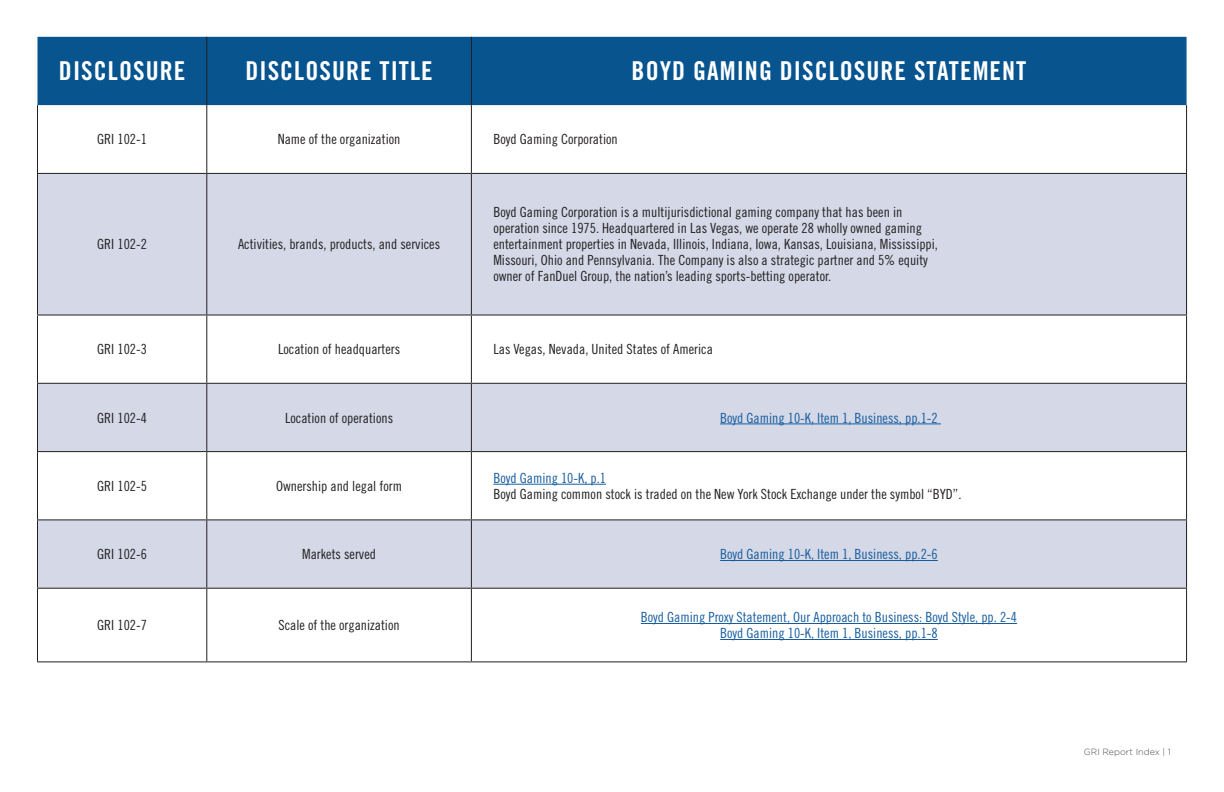
<style>
.page{position:relative;width:1224px;height:792px;background:#fff}
.page>*{position:absolute;margin:0;border:0;box-sizing:border-box;transform-origin:0 0}
.t1{font:26px "Trade Gothic LT Std Bd Cn 20";letter-spacing:.04em;color:#fff}
.t2{font:14px/16px "Trade Gothic LT Std Cn 18";color:#231f20}
.t3{font:14px/16px "Trade Gothic LT Std Cn 18";color:#175d9e;text-align:center}
.t4{font:300 9px "Gotham";color:#4c4c4c}
</style>
<div class="page">
<div style="left:38px;top:37px;width:1149px;height:68px;background:#07548f"></div>
<svg style="left:38px;top:174px;width:1148px;height:414px;fill:#d4d8e7"></svg>
<hr style="left:206px;top:37px;width:1px;height:68px;background:#231f20">
<hr style="left:471px;top:37px;width:1px;height:68px;background:#231f20">
<hr style="left:37px;top:105px;width:1px;height:68px;background:#231f20">
<hr style="left:206px;top:105px;width:1px;height:68px;background:#231f20">
<hr style="left:471px;top:105px;width:1px;height:68px;background:#231f20">
<hr style="left:1186px;top:105px;width:1px;height:68px;background:#231f20">
<hr style="left:37px;top:173px;width:170px;height:1px;background:#231f20">
<hr style="left:37px;top:174px;width:1px;height:140px;background:#231f20">
<hr style="left:207px;top:173px;width:264px;height:1px;background:#231f20">
<hr style="left:206px;top:174px;width:1px;height:140px;background:#231f20">
<hr style="left:471px;top:173px;width:716px;height:1px;background:#231f20">
<hr style="left:471px;top:174px;width:1px;height:140px;background:#231f20">
<hr style="left:1186px;top:174px;width:1px;height:140px;background:#231f20">
<hr style="left:37px;top:314px;width:170px;height:2px;background:#231f20">
<hr style="left:37px;top:315px;width:1px;height:68px;background:#231f20">
<hr style="left:207px;top:314px;width:264px;height:2px;background:#231f20">
<hr style="left:206px;top:315px;width:1px;height:68px;background:#231f20">
<hr style="left:471px;top:314px;width:716px;height:2px;background:#231f20">
<hr style="left:471px;top:315px;width:1px;height:68px;background:#231f20">
<hr style="left:1186px;top:315px;width:1px;height:68px;background:#231f20">
<hr style="left:37px;top:452px;width:1px;height:67px;background:#231f20">
<hr style="left:206px;top:452px;width:1px;height:67px;background:#231f20">
<hr style="left:471px;top:452px;width:1px;height:67px;background:#231f20">
<hr style="left:1186px;top:452px;width:1px;height:67px;background:#231f20">
<hr style="left:37px;top:589px;width:1px;height:72px;background:#231f20">
<hr style="left:206px;top:589px;width:1px;height:72px;background:#231f20">
<hr style="left:471px;top:589px;width:1px;height:72px;background:#231f20">
<hr style="left:1186px;top:589px;width:1px;height:72px;background:#231f20">
<hr style="left:37px;top:383px;width:170px;height:1px;background:#231f20">
<hr style="left:37px;top:384px;width:1px;height:67px;background:#231f20">
<hr style="left:37px;top:451px;width:170px;height:1px;background:#231f20">
<hr style="left:207px;top:383px;width:264px;height:1px;background:#231f20">
<hr style="left:206px;top:384px;width:1px;height:67px;background:#231f20">
<hr style="left:207px;top:451px;width:264px;height:1px;background:#231f20">
<hr style="left:471px;top:383px;width:716px;height:1px;background:#231f20">
<hr style="left:471px;top:384px;width:1px;height:67px;background:#231f20">
<hr style="left:1186px;top:384px;width:1px;height:67px;background:#231f20">
<hr style="left:471px;top:451px;width:716px;height:1px;background:#231f20">
<hr style="left:37px;top:519px;width:170px;height:1px;background:#231f20">
<hr style="left:37px;top:520px;width:1px;height:68px;background:#231f20">
<hr style="left:37px;top:588px;width:170px;height:1px;background:#231f20">
<hr style="left:207px;top:519px;width:264px;height:1px;background:#231f20">
<hr style="left:206px;top:520px;width:1px;height:68px;background:#231f20">
<hr style="left:207px;top:588px;width:264px;height:1px;background:#231f20">
<hr style="left:471px;top:519px;width:716px;height:1px;background:#231f20">
<hr style="left:471px;top:520px;width:1px;height:68px;background:#231f20">
<hr style="left:1186px;top:520px;width:1px;height:68px;background:#231f20">
<hr style="left:471px;top:588px;width:716px;height:1px;background:#231f20">
<hr style="left:37px;top:661px;width:170px;height:1px;background:#231f20">
<hr style="left:207px;top:661px;width:264px;height:1px;background:#231f20">
<hr style="left:471px;top:661px;width:716px;height:1px;background:#231f20">
<hr style="left:720px;top:424px;width:221px;height:1px;background:#175d9e">
<hr style="left:493px;top:484px;width:113px;height:1px;background:#175d9e">
<hr style="left:720px;top:560px;width:218px;height:1px;background:#175d9e">
<hr style="left:641px;top:623px;width:376px;height:1px;background:#175d9e">
<hr style="left:720px;top:639px;width:218px;height:1px;background:#175d9e">
<h1 class="t1" style="left:59px;top:55px;width:128px">DISCLOSURE</h1>
<h1 class="t1" style="left:245px;top:55px;width:189px">DISCLOSURE TITLE</h1>
<h1 class="t1" style="left:632px;top:55px;width:396px">BOYD GAMING DISCLOSURE STATEMENT</h1>
<p class="t2" style="left:97px;top:131px;width:51px">GRI 102-1</p>
<p class="t2" style="left:278px;top:131px;width:124px">Name of the organization</p>
<p class="t2" style="left:493px;top:131px;width:126px">Boyd Gaming Corporation</p>
<p class="t2" style="left:97px;top:236px;width:51px">GRI 102-2</p>
<p class="t2" style="left:238px;top:236px;width:204px">Activities, brands, products, and services</p>
<p class="t2" style="left:493px;top:204px;width:446px">Boyd Gaming Corporation is a multijurisdictional gaming company that has been in operation since 1975. Headquartered in Las Vegas, we operate 28 wholly owned gaming entertainment properties in Nevada, Illinois, Indiana, Iowa, Kansas, Louisiana, Mississippi, Missouri, Ohio and Pennsylvania. The Company is also a strategic partner and 5% equity owner of FanDuel Group, the nation’s leading sports-betting operator.</p>
<p class="t2" style="left:97px;top:341px;width:51px">GRI 102-3</p>
<p class="t2" style="left:278px;top:341px;width:124px">Location of headquarters</p>
<p class="t2" style="left:493px;top:341px;width:221px">Las Vegas, Nevada, United States of America</p>
<p class="t2" style="left:97px;top:409px;width:51px">GRI 102-4</p>
<p class="t2" style="left:285px;top:409px;width:110px">Location of operations</p>
<p class="t3" style="left:720px;top:409px;width:219px">Boyd Gaming 10-K, Item 1, Business, pp.1-2</p>
<p class="t2" style="left:97px;top:478px;width:51px">GRI 102-5</p>
<p class="t2" style="left:276px;top:478px;width:127px">Ownership and legal form</p>
<p class="t3" style="left:493px;top:470px;width:114px">Boyd Gaming 10-K, p.1</p>
<p class="t2" style="left:493px;top:486px;width:470px">Boyd Gaming common stock is traded on the New York Stock Exchange under the symbol “BYD”.</p>
<p class="t2" style="left:97px;top:546px;width:51px">GRI 102-6</p>
<p class="t2" style="left:302px;top:546px;width:75px">Markets served</p>
<p class="t3" style="left:720px;top:546px;width:219px">Boyd Gaming 10-K, Item 1, Business, pp.2-6</p>
<p class="t2" style="left:97px;top:617px;width:51px">GRI 102-7</p>
<p class="t2" style="left:278px;top:617px;width:123px">Scale of the organization</p>
<p class="t3" style="left:641px;top:609px;width:378px">Boyd Gaming Proxy Statement, Our Approach to Business: Boyd Style, pp. 2-4<br>Boyd Gaming 10-K, Item 1, Business, pp.1-8</p>
<p class="t4" style="left:1084px;top:747px;width:89px">GRI Report Index | 1</p>
</div>
